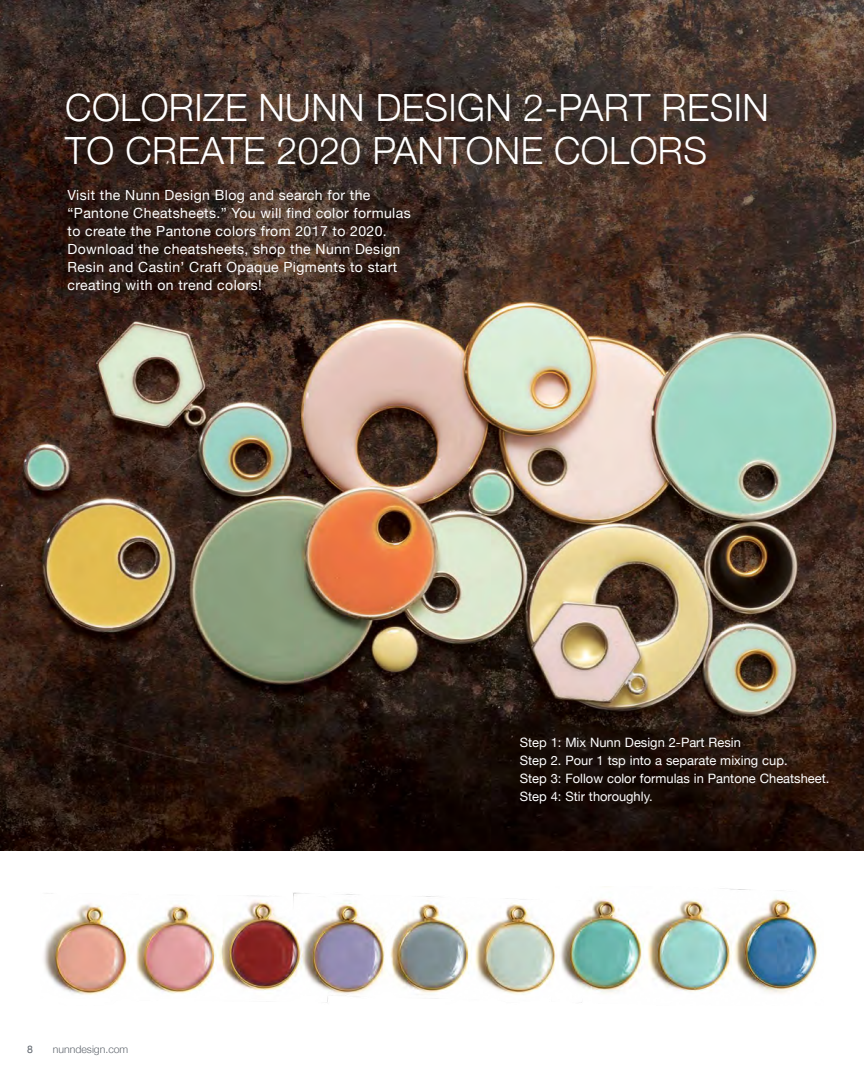
<style>
.page{position:relative;width:864px;height:1080px;background:#fff}
.page>*{position:absolute;margin:0;border:0;box-sizing:border-box;transform-origin:0 0}
.t1{font:300 37.5px/43.3px "Helvetica Neue";letter-spacing:.01em;color:#fff}
.t2{font:13.95px/18px "Helvetica Neue";letter-spacing:.03em;color:#fff}
.t3{font:12.9px/18px "Helvetica Neue";color:#fff}
.t4{font:300 10.5px "Helvetica Neue";color:#5f656d}
.t5{font:10.5px "Helvetica Neue";color:#5f656d}
</style>
<div class="page">
<img style="left:0;top:0;width:864px;height:850px">
<img style="left:43px;top:888px;width:775px;height:115px">
<h1 class="t1" style="left:65px;top:83px;width:705px">COLORIZE NUNN DESIGN 2-PART RESIN<br>TO CREATE 2020 PANTONE COLORS</h1>
<p class="t2" style="left:68px;top:187px;width:345px">Visit the Nunn Design Blog and search for the “Pantone Cheatsheets.” You will find color formulas to create the Pantone colors from 2017 to 2020.<br>Download the cheatsheets, shop the Nunn Design Resin and Castin’ Craft Opaque Pigments to start creating with on trend colors!</p>
<p class="t5" style="left:27px;top:1042px;width:7px">8</p>
<p class="t4" style="left:53px;top:1041px;width:77px">nunndesign.com</p>
<p class="t3" style="left:520px;top:734px;width:311px">Step 1: Mix Nunn Design 2-Part Resin<br>Step 2. Pour 1 tsp into a separate mixing cup.<br>Step 3: Follow color formulas in Pantone Cheatsheet.<br>Step 4: Stir thoroughly.</p>
</div>
